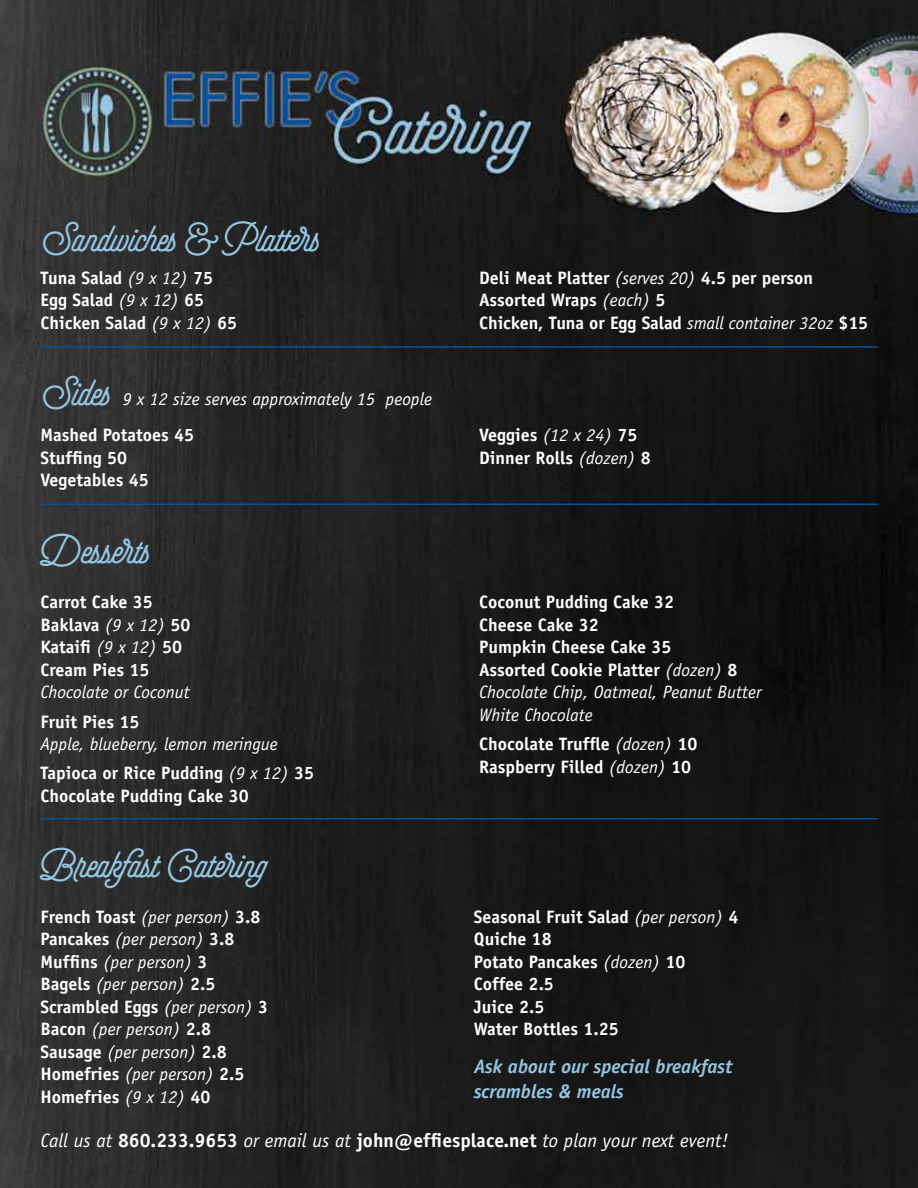
<style>
.page{position:relative;width:918px;height:1188px;background:#fff}
.page>*{position:absolute;margin:0;border:0;box-sizing:border-box;transform-origin:0 0}
.t1{font:900 42px "Selfie";color:#94c5e0}
.t2{font:italic 19.5px "Officina Sans";color:#fff}
.t3{font:italic 700 19.5px/25.5px "Officina Sans";color:#94c5e0}
.t4{font:700 18px/22.5px "Officina Sans";color:#fff}
.t5{font:italic 18px/29.2px "Officina Sans";color:#fff}
.s1{font-weight:400;font-style:italic}
.s2{font-weight:700;font-style:normal}
</style>
<div class="page">
<img style="left:0;top:0;width:918px;height:1188px">
<hr style="left:40px;top:818px;width:838px;height:1px;background:#00539f">
<hr style="left:40px;top:504px;width:838px;height:1px;background:#00539f">
<hr style="left:40px;top:346px;width:838px;height:2px;background:#00539f">
<h1 class="t1" style="left:40px;top:211px;width:283px">Sandwiches &amp; Platters</h1>
<p class="t4" style="left:40px;top:266px;width:198px">Tuna Salad <span class="s1">(9 x 12)</span> 75<br>Egg Salad <span class="s1">(9 x 12)</span> 65<br>Chicken Salad <span class="s1">(9 x 12)</span> 65</p>
<p class="t4" style="left:479px;top:266px;width:391px">Deli Meat Platter <span class="s1">(serves 20)</span> 4.5 per person<br>Assorted Wraps <span class="s1">(each)</span> 5<br>Chicken, Tuna or Egg Salad <span class="s1">small container 32oz</span> $15</p>
<h1 class="t1" style="left:40px;top:365px;width:73px">Sides</h1>
<p class="t5" style="left:123px;top:384px;width:311px">9 x 12 size serves approximately 15 people</p>
<p class="t4" style="left:40px;top:424px;width:155px">Mashed Potatoes 45<br>Stuffing 50<br>Vegetables 45</p>
<p class="t4" style="left:479px;top:424px;width:173px">Veggies <span class="s1">(12 x 24)</span> 75<br>Dinner Rolls <span class="s1">(dozen)</span> 8</p>
<h1 class="t1" style="left:40px;top:524px;width:113px">Desserts</h1>
<p class="t4" style="left:40px;top:591px;width:151px">Carrot Cake 35<br>Baklava <span class="s1">(9 x 12)</span> 50<br>Kataifi <span class="s1">(9 x 12)</span> 50<br>Cream Pies 15</p>
<p class="t5" style="left:40px;top:678px;width:151px">Chocolate or Coconut</p>
<p class="t4" style="left:40px;top:710px;width:101px">Fruit Pies 15</p>
<p class="t5" style="left:40px;top:729px;width:275px">Apple, blueberry, lemon meringue<br><span class="s2">Tapioca or Rice Pudding</span> (9 x 12) <span class="s2">35</span></p>
<p class="t4" style="left:40px;top:784px;width:210px">Chocolate Pudding Cake 30</p>
<p class="t4" style="left:479px;top:591px;width:284px">Coconut Pudding Cake 32<br>Cheese Cake 32<br>Pumpkin Cheese Cake 35<br>Assorted Cookie Platter <span class="s1">(dozen)</span> 8<br><span class="s1">Chocolate Chip, Oatmeal, Peanut Butter<br>White Chocolate</span></p>
<p class="t4" style="left:479px;top:732px;width:220px">Chocolate Truffle <span class="s1">(dozen)</span> 10<br>Raspberry Filled <span class="s1">(dozen)</span> 10</p>
<h1 class="t1" style="left:40px;top:838px;width:229px">Breakfast Catering</h1>
<p class="t4" style="left:40px;top:905px;width:229px">French Toast <span class="s1">(per person)</span> 3.8<br>Pancakes <span class="s1">(per person)</span> 3.8<br>Muffins <span class="s1">(per person)</span> 3<br>Bagels <span class="s1">(per person)</span> 2.5<br>Scrambled Eggs <span class="s1">(per person)</span> 3<br>Bacon <span class="s1">(per person)</span> 2.8<br>Sausage <span class="s1">(per person)</span> 2.8<br>Homefries <span class="s1">(per person)</span> 2.5<br>Homefries <span class="s1">(9 x 12)</span> 40</p>
<p class="t4" style="left:474px;top:905px;width:266px">Seasonal Fruit Salad <span class="s1">(per person)</span> 4<br>Quiche 18<br>Potato Pancakes <span class="s1">(dozen)</span> 10<br>Coffee 2.5<br>Juice 2.5<br>Water Bottles 1.25</p>
<p class="t3" style="left:474px;top:1053px;width:260px">Ask about our special breakfast scrambles &amp; meals</p>
<p class="t2" style="left:40px;top:1130px;width:689px">Call us at <span class="s2">860.233.9653</span> or email us at <span class="s2">john@effiesplace.net</span> to plan your next event!</p>
</div>
